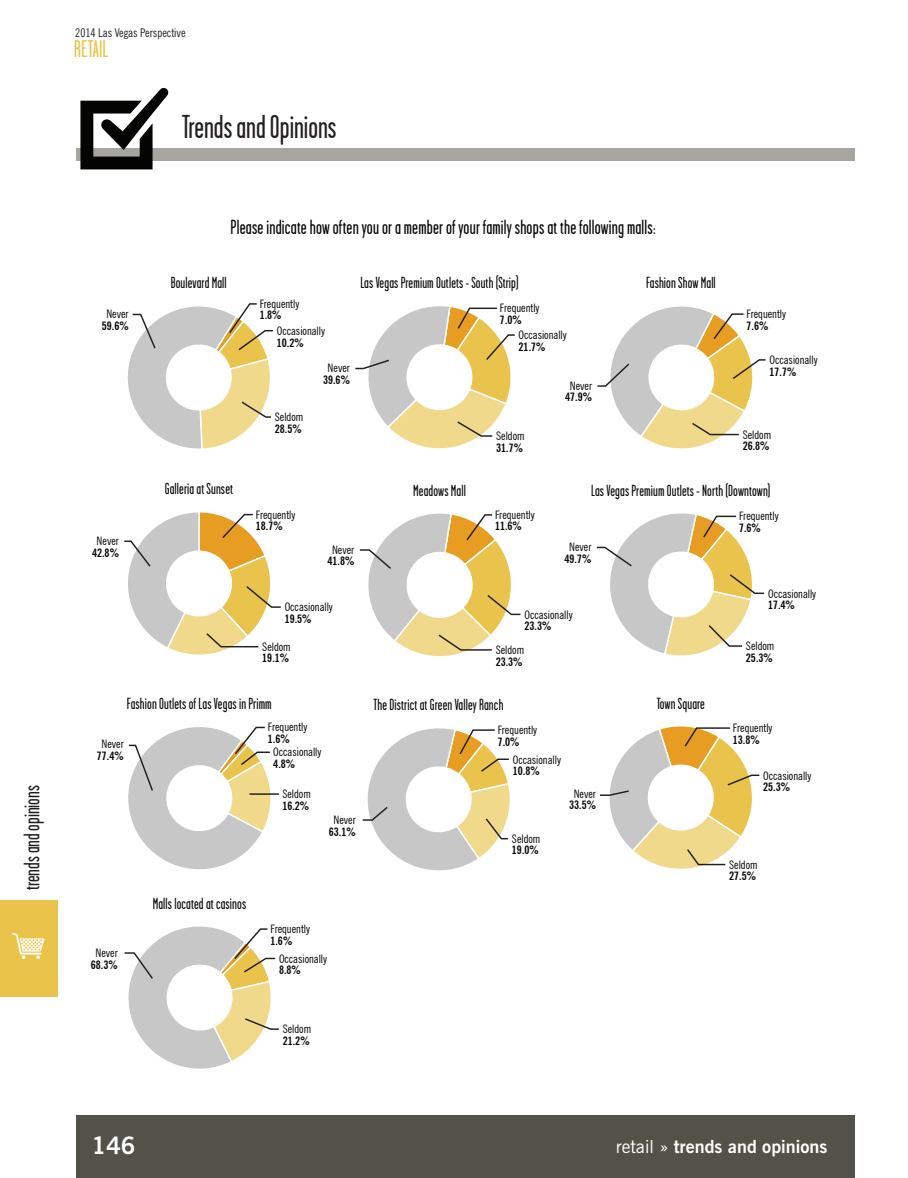
<style>
.page{position:relative;width:908px;height:1178px;background:#fff}
.page>*{position:absolute;margin:0;border:0;box-sizing:border-box;transform-origin:0 0}
.t1{font:33px "Garage Gothic";color:#231f20}
.t2{font:24px "Garage Gothic";color:#eac34a}
.t3{font:700 24px "News Gothic BT";color:#fff}
.t4{font:22.5px "Garage Gothic";color:#231f20}
.t5{font:20.4px "Garage Gothic";letter-spacing:.01em;color:#050504}
.t6{font:700 18px "News Gothic BT";color:#fff}
.t7{font:16.05px "Garage Gothic";letter-spacing:.01em;color:#050504}
.t8{font:condensed 12px "News Gothic BT";color:#231f20}
.t9{font:condensed 11.7px "News Gothic BT";color:#050504}
.t10{font:700 condensed 11.7px "News Gothic BT";color:#050504}
.s1{font-weight:400}
</style>
<div class="page">
<div style="left:76px;top:1114px;width:778px;height:63px;background:#535249"></div>
<div style="left:0;top:899px;width:57px;height:97px;background:#eac34a"></div>
<img style="left:12px;top:933px;width:33px;height:27px">
<div style="left:76px;top:148px;width:778px;height:13px;background:#a6a69f"></div>
<svg style="left:80px;top:88px;width:89px;height:81px"></svg>
<svg style="left:127px;top:303px;width:146px;height:146px"></svg>
<svg style="left:355px;top:306px;width:160px;height:143px"></svg>
<svg style="left:597px;top:306px;width:169px;height:143px"></svg>
<svg style="left:124px;top:512px;width:157px;height:143px"></svg>
<svg style="left:359px;top:513px;width:162px;height:143px"></svg>
<svg style="left:596px;top:513px;width:169px;height:143px"></svg>
<hr style="left:249px;top:793px;width:30px;height:1px;background:#211e1e">
<svg style="left:128px;top:726px;width:146px;height:144px"></svg>
<svg style="left:362px;top:728px;width:148px;height:143px"></svg>
<svg style="left:600px;top:726px;width:160px;height:143px"></svg>
<svg style="left:124px;top:926px;width:155px;height:143px"></svg>
<h3 class="t4" style="left:20px;top:890px;width:106px;rotate:-90deg">trends and opinions</h3>
<p class="t8" style="left:75px;top:25px;width:112px">2014 Las Vegas Perspective</p>
<h2 class="t2" style="left:74px;top:37px;width:36px">RETAIL</h2>
<h1 class="t1" style="left:182px;top:110px;width:156px">Trends and Opinions</h1>
<h3 class="t5" style="left:230px;top:216px;width:426px">Please indicate how often you or a member of your family shops at the following malls:</h3>
<p class="t9" style="left:106px;top:307px;width:24px">Never</p>
<p class="t10" style="left:102px;top:318px;width:28px">59.6%</p>
<p class="t9" style="left:97px;top:533px;width:24px">Never</p>
<p class="t10" style="left:92px;top:545px;width:28px">42.8%</p>
<h3 class="t7" style="left:171px;top:274px;width:57px">Boulevard Mall</h3>
<h3 class="t7" style="left:165px;top:480px;width:70px">Galleria at Sunset</h3>
<p class="t9" style="left:260px;top:296px;width:41px">Frequently</p>
<p class="t10" style="left:260px;top:308px;width:23px">1.8%</p>
<p class="t9" style="left:277px;top:324px;width:50px">Occasionally</p>
<p class="t10" style="left:277px;top:335px;width:28px">10.2%</p>
<p class="t9" style="left:275px;top:410px;width:30px">Seldom</p>
<p class="t10" style="left:275px;top:421px;width:28px">28.5%</p>
<p class="t9" style="left:327px;top:361px;width:24px">Never</p>
<p class="t10" style="left:323px;top:372px;width:28px">39.6%</p>
<h3 class="t7" style="left:360px;top:274px;width:160px">Las Vegas Premium Outlets - South (Strip)</h3>
<p class="t9" style="left:500px;top:301px;width:41px">Frequently</p>
<p class="t10" style="left:500px;top:312px;width:23px">7.0%</p>
<p class="t9" style="left:518px;top:328px;width:50px">Occasionally</p>
<p class="t10" style="left:518px;top:340px;width:28px">21.7%</p>
<p class="t9" style="left:496px;top:429px;width:30px">Seldom</p>
<p class="t10" style="left:496px;top:440px;width:28px">31.7%</p>
<p class="t9" style="left:569px;top:378px;width:24px">Never</p>
<p class="t10" style="left:565px;top:390px;width:28px">47.9%</p>
<h3 class="t7" style="left:646px;top:274px;width:71px">Fashion Show Mall</h3>
<p class="t9" style="left:746px;top:307px;width:41px">Frequently</p>
<p class="t10" style="left:746px;top:318px;width:23px">7.6%</p>
<p class="t9" style="left:769px;top:353px;width:50px">Occasionally</p>
<p class="t10" style="left:769px;top:364px;width:28px">17.7%</p>
<p class="t9" style="left:742px;top:427px;width:30px">Seldom</p>
<p class="t10" style="left:742px;top:439px;width:28px">26.8%</p>
<p class="t9" style="left:256px;top:507px;width:41px">Frequently</p>
<p class="t10" style="left:256px;top:519px;width:28px">18.7%</p>
<h3 class="t7" style="left:413px;top:482px;width:54px">Meadows Mall</h3>
<p class="t9" style="left:495px;top:507px;width:41px">Frequently</p>
<p class="t10" style="left:495px;top:519px;width:28px">11.6%</p>
<h3 class="t7" style="left:591px;top:482px;width:181px">Las Vegas Premium Outlets - North (Downtown)</h3>
<p class="t9" style="left:739px;top:509px;width:41px">Frequently</p>
<p class="t10" style="left:739px;top:520px;width:23px">7.6%</p>
<p class="t9" style="left:332px;top:542px;width:24px">Never</p>
<p class="t10" style="left:327px;top:554px;width:28px">41.8%</p>
<p class="t9" style="left:285px;top:600px;width:50px">Occasionally</p>
<p class="t10" style="left:285px;top:611px;width:28px">19.5%</p>
<p class="t9" style="left:262px;top:639px;width:30px">Seldom</p>
<p class="t10" style="left:262px;top:651px;width:28px">19.1%</p>
<p class="t9" style="left:569px;top:540px;width:24px">Never</p>
<p class="t10" style="left:564px;top:551px;width:28px">49.7%</p>
<p class="t9" style="left:524px;top:607px;width:50px">Occasionally</p>
<p class="t10" style="left:524px;top:619px;width:28px">23.3%</p>
<p class="t9" style="left:495px;top:642px;width:30px">Seldom</p>
<p class="t10" style="left:495px;top:654px;width:28px">23.3%</p>
<p class="t9" style="left:768px;top:586px;width:50px">Occasionally</p>
<p class="t10" style="left:768px;top:598px;width:28px">17.4%</p>
<p class="t9" style="left:746px;top:638px;width:30px">Seldom</p>
<p class="t10" style="left:746px;top:650px;width:28px">25.3%</p>
<h3 class="t7" style="left:127px;top:695px;width:146px">Fashion Outlets of Las Vegas in Primm</h3>
<p class="t9" style="left:101px;top:737px;width:24px">Never</p>
<p class="t10" style="left:97px;top:748px;width:28px">77.4%</p>
<p class="t9" style="left:268px;top:720px;width:41px">Frequently</p>
<p class="t10" style="left:268px;top:731px;width:23px">1.6%</p>
<p class="t9" style="left:273px;top:745px;width:50px">Occasionally</p>
<p class="t10" style="left:273px;top:756px;width:23px">4.8%</p>
<p class="t9" style="left:282px;top:786px;width:30px">Seldom</p>
<p class="t10" style="left:282px;top:798px;width:28px">16.2%</p>
<p class="t9" style="left:333px;top:812px;width:24px">Never</p>
<p class="t10" style="left:329px;top:824px;width:28px">63.1%</p>
<h3 class="t7" style="left:153px;top:894px;width:95px">Malls located at casinos</h3>
<p class="t9" style="left:270px;top:921px;width:41px">Frequently</p>
<p class="t10" style="left:270px;top:933px;width:23px">1.6%</p>
<p class="t9" style="left:95px;top:945px;width:24px">Never</p>
<p class="t10" style="left:91px;top:957px;width:28px">68.3%</p>
<p class="t9" style="left:279px;top:951px;width:50px">Occasionally</p>
<p class="t10" style="left:279px;top:963px;width:23px">8.8%</p>
<h3 class="t7" style="left:373px;top:696px;width:131px">The District at Green Valley Ranch</h3>
<p class="t9" style="left:497px;top:722px;width:41px">Frequently</p>
<p class="t10" style="left:497px;top:734px;width:23px">7.0%</p>
<p class="t9" style="left:513px;top:752px;width:50px">Occasionally</p>
<p class="t10" style="left:513px;top:764px;width:28px">10.8%</p>
<p class="t9" style="left:573px;top:786px;width:24px">Never</p>
<p class="t10" style="left:569px;top:798px;width:28px">33.5%</p>
<p class="t9" style="left:512px;top:831px;width:30px">Seldom</p>
<p class="t10" style="left:512px;top:843px;width:28px">19.0%</p>
<p class="t9" style="left:283px;top:1021px;width:30px">Seldom</p>
<p class="t10" style="left:283px;top:1033px;width:28px">21.2%</p>
<h3 class="t7" style="left:656px;top:695px;width:50px">Town Square</h3>
<p class="t9" style="left:733px;top:720px;width:41px">Frequently</p>
<p class="t10" style="left:733px;top:732px;width:28px">13.8%</p>
<p class="t9" style="left:763px;top:768px;width:50px">Occasionally</p>
<p class="t10" style="left:763px;top:780px;width:28px">25.3%</p>
<p class="t9" style="left:729px;top:857px;width:30px">Seldom</p>
<p class="t10" style="left:729px;top:868px;width:28px">27.5%</p>
<h2 class="t3" style="left:92px;top:1130px;width:45px">146</h2>
<h3 class="t6" style="left:616px;top:1135px;width:213px"><span class="s1">retail »</span> trends and opinions</h3>
</div>
